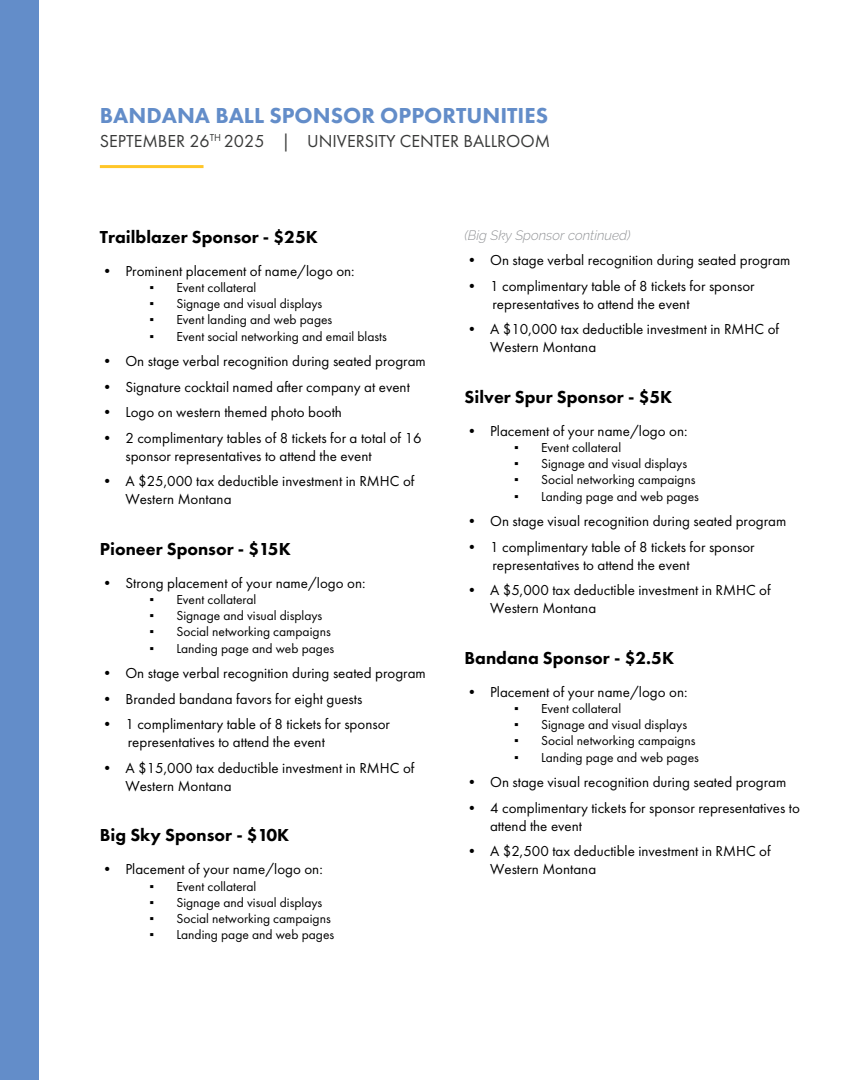
<style>
.page{position:relative;width:864px;height:1080px;background:#fff}
.page>*{position:absolute;margin:0;border:0;box-sizing:border-box;transform-origin:0 0}
.t1{font:800 22.5px "Futura PT";color:#638dc9}
.t2{font:800 18px "Futura PT";color:#000}
.t3{font:18px "Futura PT";color:#383938}
.t4{font:15px/18px "Futura PT";color:#000}
.t5{font:13.5px "Futura PT";color:#000}
.t6{font:italic 300 13.5px "Raleway";color:#939598}
.s1{font-family:"Times New Roman"}
</style>
<div class="page">
<hr style="left:100px;top:165px;width:104px;height:3px;background:#ffc628">
<div style="left:0;top:0;width:38px;height:1080px;background:#638dc9"></div>
<h1 class="t1" style="left:100px;top:101px;width:450px">BANDANA BALL SPONSOR OPPORTUNITIES</h1>
<p class="t3" style="left:100px;top:130px;width:452px">SEPTEMBER 26<sup>TH</sup> 2025 | UNIVERSITY CENTER BALLROOM</p>
<p class="t2" style="left:100px;top:226px;width:220px">Trailblazer Sponsor - $25K</p>
<p class="t4" style="left:100px;top:262px;width:256px">• Prominent placement of name/logo on:</p>
<p class="t5" style="left:149px;top:280px;width:109px"><span class="s1">▪</span> Event collateral</p>
<p class="t5" style="left:149px;top:296px;width:175px"><span class="s1">▪</span> Signage and visual displays</p>
<p class="t5" style="left:149px;top:312px;width:185px"><span class="s1">▪</span> Event landing and web pages</p>
<p class="t5" style="left:149px;top:328px;width:239px"><span class="s1">▪</span> Event social networking and email blasts</p>
<p class="t4" style="left:100px;top:352px;width:328px">• On stage verbal recognition during seated program</p>
<p class="t4" style="left:100px;top:378px;width:312px">• Signature cocktail named after company at event</p>
<p class="t4" style="left:100px;top:403px;width:244px">• Logo on western themed photo booth</p>
<p class="t4" style="left:125px;top:429px;width:298px;text-indent:-26px">• 2 complimentary tables of 8 tickets for a total of 16 sponsor representatives to attend the event</p>
<p class="t4" style="left:125px;top:472px;width:291px;text-indent:-26px">• A $25,000 tax deductible investment in RMHC of<br>Western Montana</p>
<p class="t2" style="left:100px;top:538px;width:192px">Pioneer Sponsor - $15K</p>
<p class="t4" style="left:100px;top:574px;width:267px">• Strong placement of your name/logo on:</p>
<p class="t5" style="left:149px;top:592px;width:109px"><span class="s1">▪</span> Event collateral</p>
<p class="t5" style="left:149px;top:608px;width:175px"><span class="s1">▪</span> Signage and visual displays</p>
<p class="t5" style="left:149px;top:624px;width:183px"><span class="s1">▪</span> Social networking campaigns</p>
<p class="t5" style="left:149px;top:640px;width:186px"><span class="s1">▪</span> Landing page and web pages</p>
<p class="t4" style="left:100px;top:664px;width:328px">• On stage verbal recognition during seated program</p>
<p class="t4" style="left:100px;top:690px;width:264px">• Branded bandana favors for eight guests</p>
<p class="t4" style="left:128px;top:715px;width:264px;text-indent:-28px">• 1 complimentary table of 8 tickets for sponsor representatives to attend the event</p>
<p class="t4" style="left:125px;top:759px;width:291px;text-indent:-26px">• A $15,000 tax deductible investment in RMHC of<br>Western Montana</p>
<p class="t2" style="left:100px;top:824px;width:191px">Big Sky Sponsor - $10K</p>
<p class="t4" style="left:100px;top:860px;width:224px">• Placement of your name/logo on:</p>
<p class="t5" style="left:149px;top:878px;width:109px"><span class="s1">▪</span> Event collateral</p>
<p class="t5" style="left:149px;top:894px;width:175px"><span class="s1">▪</span> Signage and visual displays</p>
<p class="t5" style="left:149px;top:910px;width:183px"><span class="s1">▪</span> Social networking campaigns</p>
<p class="t5" style="left:149px;top:927px;width:186px"><span class="s1">▪</span> Landing page and web pages</p>
<p class="t6" style="left:465px;top:227px;width:168px">(Big Sky Sponsor continued)</p>
<p class="t4" style="left:465px;top:251px;width:328px">• On stage verbal recognition during seated program</p>
<p class="t4" style="left:493px;top:277px;width:264px;text-indent:-28px">• 1 complimentary table of 8 tickets for sponsor representatives to attend the event</p>
<p class="t4" style="left:490px;top:320px;width:291px;text-indent:-26px">• A $10,000 tax deductible investment in RMHC of<br>Western Montana</p>
<p class="t2" style="left:465px;top:386px;width:209px">Silver Spur Sponsor - $5K</p>
<p class="t4" style="left:465px;top:422px;width:224px">• Placement of your name/logo on:</p>
<p class="t5" style="left:514px;top:439px;width:109px"><span class="s1">▪</span> Event collateral</p>
<p class="t5" style="left:514px;top:456px;width:175px"><span class="s1">▪</span> Signage and visual displays</p>
<p class="t5" style="left:514px;top:472px;width:183px"><span class="s1">▪</span> Social networking campaigns</p>
<p class="t5" style="left:514px;top:488px;width:186px"><span class="s1">▪</span> Landing page and web pages</p>
<p class="t4" style="left:465px;top:512px;width:323px">• On stage visual recognition during seated program</p>
<p class="t4" style="left:493px;top:538px;width:264px;text-indent:-28px">• 1 complimentary table of 8 tickets for sponsor representatives to attend the event</p>
<p class="t4" style="left:490px;top:581px;width:282px;text-indent:-26px">• A $5,000 tax deductible investment in RMHC of<br>Western Montana</p>
<p class="t2" style="left:465px;top:647px;width:211px">Bandana Sponsor - $2.5K</p>
<p class="t4" style="left:465px;top:683px;width:224px">• Placement of your name/logo on:</p>
<p class="t5" style="left:514px;top:700px;width:109px"><span class="s1">▪</span> Event collateral</p>
<p class="t5" style="left:514px;top:717px;width:175px"><span class="s1">▪</span> Signage and visual displays</p>
<p class="t5" style="left:514px;top:733px;width:183px"><span class="s1">▪</span> Social networking campaigns</p>
<p class="t5" style="left:514px;top:749px;width:186px"><span class="s1">▪</span> Landing page and web pages</p>
<p class="t4" style="left:465px;top:773px;width:323px">• On stage visual recognition during seated program</p>
<p class="t4" style="left:490px;top:799px;width:311px;text-indent:-26px">• 4 complimentary tickets for sponsor representatives to attend the event</p>
<p class="t4" style="left:490px;top:842px;width:282px;text-indent:-26px">• A $2,500 tax deductible investment in RMHC of<br>Western Montana</p>
</div>
